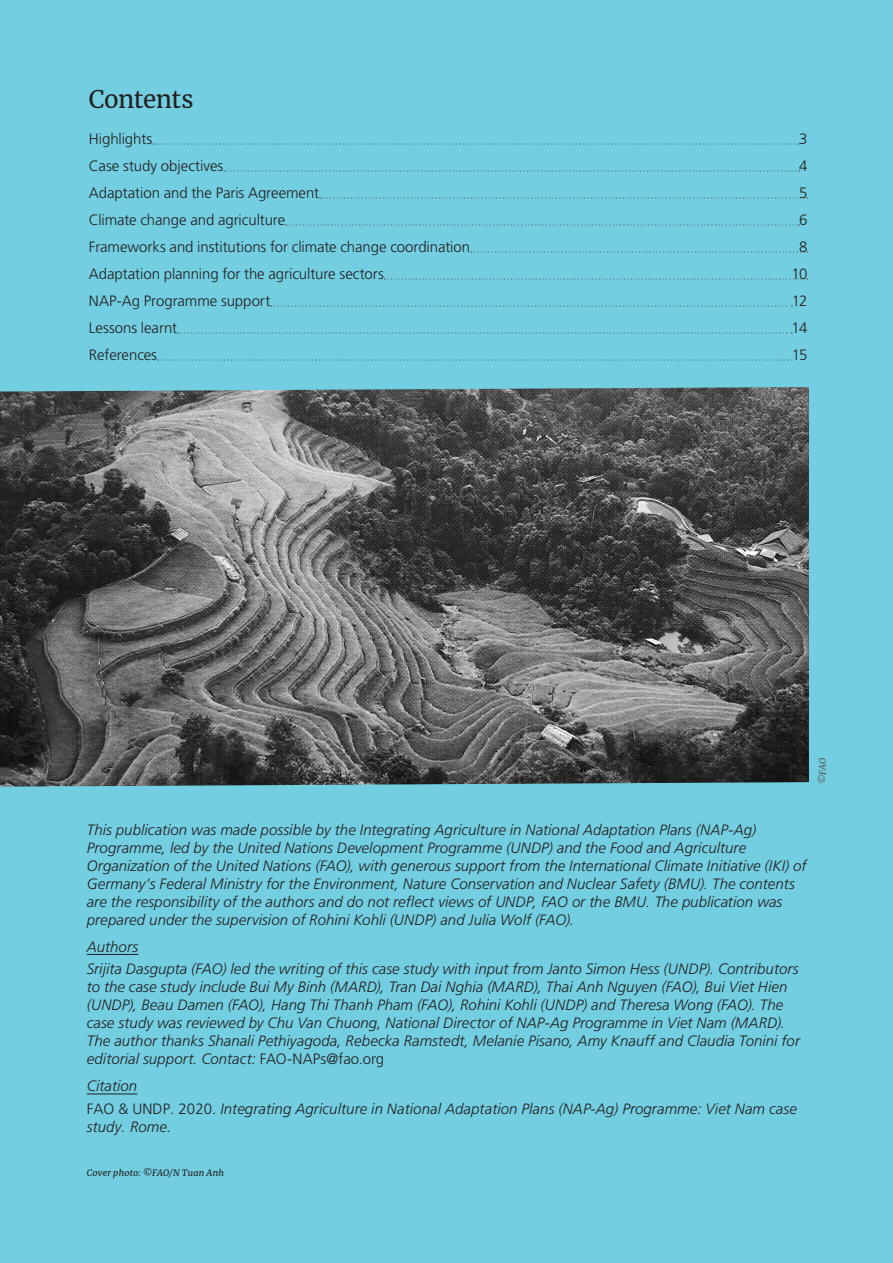
<style>
.page{position:relative;width:893px;height:1263px;background:#72cee0}
.page>*{position:absolute;margin:0;border:0;box-sizing:border-box;transform-origin:0 0}
.Heading_1_on_grid{font:24px "Merriweather";letter-spacing:-.015em;color:#231f20}
.Photo_caption_copyri{font:italic 300 15px/18px "Frutiger LT Pro";letter-spacing:.005em;color:#231f20}
.t1{font:300 15px "Frutiger LT Pro";letter-spacing:-.005em;color:#231f20}
.Photo_caption_copyri-2{font:italic 9px "Merriweather";letter-spacing:.02em;color:#231f20}
.Photo_caption_copyri-3{font:italic 9px "Merriweather";color:#57585a}
.s1{font-style:normal}
</style>
<div class="page">
<svg style="left:153px;top:143px;width:646px;height:2px"></svg>
<svg style="left:224px;top:170px;width:575px;height:2px"></svg>
<svg style="left:320px;top:197px;width:488px;height:2px"></svg>
<svg style="left:286px;top:224px;width:513px;height:2px"></svg>
<svg style="left:471px;top:251px;width:337px;height:2px"></svg>
<svg style="left:384px;top:278px;width:424px;height:2px"></svg>
<svg style="left:271px;top:305px;width:521px;height:2px"></svg>
<svg style="left:178px;top:332px;width:614px;height:2px"></svg>
<svg style="left:158px;top:359px;width:634px;height:2px"></svg>
<img style="left:0;top:387px;width:809px;height:400px">
<hr style="left:87px;top:954px;width:51px;height:1px;background:#231f20">
<hr style="left:87px;top:1093px;width:50px;height:1px;background:#231f20">
<p class="Heading_1_on_grid" style="left:89px;top:83px;width:106px">Contents</p>
<p class="t1" style="left:89px;top:130px;width:65px">Highlights</p>
<p class="t1" style="left:799px;top:130px;width:10px">3</p>
<p class="t1" style="left:89px;top:157px;width:136px">Case study objectives</p>
<p class="t1" style="left:799px;top:157px;width:10px">4</p>
<p class="t1" style="left:89px;top:184px;width:232px">Adaptation and the Paris Agreement</p>
<p class="t1" style="left:799px;top:184px;width:10px">5</p>
<p class="t1" style="left:89px;top:211px;width:198px">Climate change and agriculture</p>
<p class="t1" style="left:799px;top:211px;width:10px">6</p>
<p class="t1" style="left:89px;top:238px;width:383px">Frameworks and institutions for climate change coordination</p>
<p class="t1" style="left:799px;top:238px;width:10px">8</p>
<p class="t1" style="left:89px;top:265px;width:297px">Adaptation planning for the agriculture sectors</p>
<p class="t1" style="left:791px;top:265px;width:17px">10</p>
<p class="t1" style="left:89px;top:292px;width:183px">NAP-Ag Programme support</p>
<p class="t1" style="left:792px;top:292px;width:17px">12</p>
<p class="t1" style="left:89px;top:319px;width:90px">Lessons learnt</p>
<p class="t1" style="left:792px;top:319px;width:17px">14</p>
<p class="t1" style="left:89px;top:346px;width:70px">References</p>
<p class="t1" style="left:792px;top:346px;width:17px">15</p>
<p class="Photo_caption_copyri-3" style="left:816px;top:784px;width:28px;rotate:-90deg">©FAO</p>
<p class="Photo_caption_copyri" style="left:87px;top:821px;width:721px">This publication was made possible by the Integrating Agriculture in National Adaptation Plans (NAP-Ag)<br>Programme, led by the United Nations Development Programme (UNDP) and the Food and Agriculture Organization of the United Nations (FAO), with generous support from the International Climate Initiative (IKI) of Germany’s Federal Ministry for the Environment, Nature Conservation and Nuclear Safety (BMU). The contents are the responsibility of the authors and do not reflect views of UNDP, FAO or the BMU. The publication was prepared under the supervision of Rohini Kohli (UNDP) and Julia Wolf (FAO).</p>
<p class="Photo_caption_copyri" style="left:87px;top:935px;width:713px;line-height:22.5px">Authors<br>Srijita Dasgupta (FAO) led the writing of this case study with input from Janto Simon Hess (UNDP). Contributors</p>
<p class="Photo_caption_copyri" style="left:87px;top:978px;width:715px">to the case study include Bui My Binh (MARD), Tran Dai Nghia (MARD), Thai Anh Nguyen (FAO), Bui Viet Hien (UNDP), Beau Damen (FAO), Hang Thi Thanh Pham (FAO), Rohini Kohli (UNDP) and Theresa Wong (FAO). The case study was reviewed by Chu Van Chuong, National Director of NAP-Ag Programme in Viet Nam (MARD).<br>The author thanks Shanali Pethiyagoda, Rebecka Ramstedt, Melanie Pisano, Amy Knauff and Claudia Tonini for editorial support. Contact: <span class="s1">FAO-NAPs@fao.org</span></p>
<p class="Photo_caption_copyri" style="left:87px;top:1075px;width:712px;line-height:22.5px">Citation<br><span class="s1">FAO &amp; UNDP. 2020.</span> Integrating Agriculture in National Adaptation Plans (NAP-Ag) Programme: Viet Nam case</p>
<p class="Photo_caption_copyri" style="left:87px;top:1118px;width:86px">study. Rome.</p>
<p class="Photo_caption_copyri-2" style="left:87px;top:1167px;width:139px">Cover photo: ©FAO/N Tuan Anh</p>
</div>
